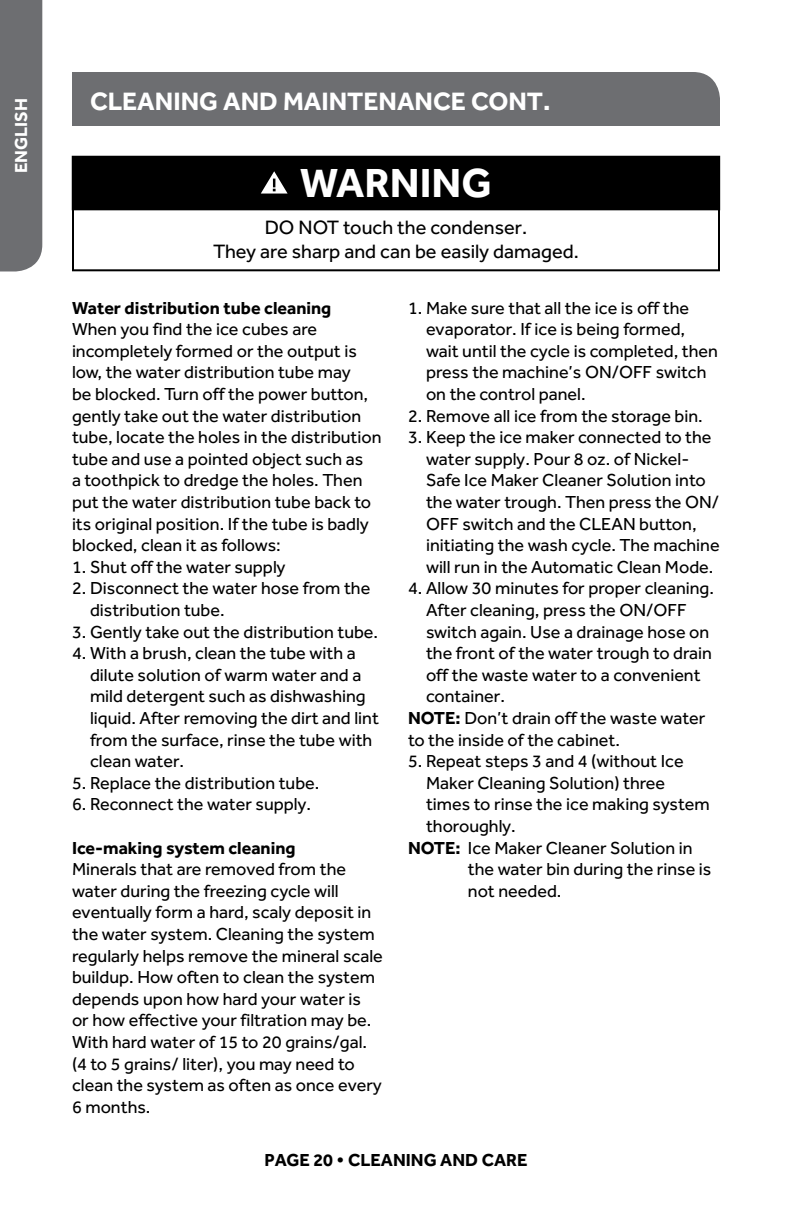
<style>
.page{position:relative;width:792px;height:1224px;background:#fff}
.page>*{position:absolute;margin:0;border:0;box-sizing:border-box;transform-origin:0 0}
.t1{font:700 42px "Effra";color:#fff}
.t2{font:700 26px "Effra";color:#fff}
.t3{font:20px/24px "Effra";color:#000;text-align:center}
.t4{font:18px/21.6px "Effra";color:#000}
.t5{font:700 18px "Effra";color:#000}
.t6{font:700 18px "Effra";color:#fff}
.s1{font-weight:700}
</style>
<div class="page">
<div style="left:72px;top:72px;width:648px;height:54px;background:#6d6e71"></div>
<div style="left:0;top:0;width:42px;height:271px;background:#6d6e71"></div>
<div style="left:72px;top:207px;width:648px;height:64px;border:2px solid #000"></div>
<div style="left:72px;top:156px;width:648px;height:54px;background:#000"></div>
<svg style="left:261px;top:171px;width:27px;height:23px"></svg>
<p class="t6" style="left:10px;top:173px;width:77px;rotate:-90deg">ENGLISH</p>
<h2 class="t2" style="left:90px;top:85px;width:462px">CLEANING AND MAINTENANCE cont.</h2>
<h1 class="t1" style="left:300px;top:158px;width:161px">WARNING</h1>
<p class="t3" style="left:213px;top:215px;width:367px">DO NOT touch the condenser.<br>They are sharp and can be easily damaged.</p>
<p class="t5" style="left:72px;top:297px;width:261px">Water distribution tube cleaning</p>
<p class="t4" style="left:72px;top:318px;width:311px">When you find the ice cubes are incompletely formed or the output is low, the water distribution tube may<br>be blocked. Turn off the power button, gently take out the water distribution tube, locate the holes in the distribution tube and use a pointed object such as<br>a toothpick to dredge the holes. Then put the water distribution tube back to its original position. If the tube is badly blocked, clean it as follows:</p>
<p class="t4" style="left:72px;top:556px;width:215px">1. Shut off the water supply</p>
<p class="t4" style="left:90px;top:577px;width:282px;text-indent:-18px">2. Disconnect the water hose from the distribution tube.</p>
<p class="t4" style="left:72px;top:621px;width:308px">3. Gently take out the distribution tube.</p>
<p class="t4" style="left:90px;top:642px;width:290px;text-indent:-18px">4. With a brush, clean the tube with a dilute solution of warm water and a mild detergent such as dishwashing liquid. After removing the dirt and lint from the surface, rinse the tube with clean water.</p>
<p class="t4" style="left:72px;top:772px;width:249px">5. Replace the distribution tube.</p>
<p class="t4" style="left:72px;top:793px;width:241px">6. Reconnect the water supply.</p>
<p class="t5" style="left:72px;top:837px;width:225px">Ice-making system cleaning</p>
<p class="t4" style="left:72px;top:858px;width:312px">Minerals that are removed from the water during the freezing cycle will eventually form a hard, scaly deposit in the water system. Cleaning the system regularly helps remove the mineral scale buildup. How often to clean the system depends upon how hard your water is<br>or how effective your filtration may be.<br>With hard water of 15 to 20 grains/gal. (4 to 5 grains/ liter), you may need to clean the system as often as once every 6 months.</p>
<p class="t4" style="left:426px;top:297px;width:294px;text-indent:-18px">1. Make sure that all the ice is off the evaporator. If ice is being formed, wait until the cycle is completed, then press the machine’s ON/OFF switch on the control panel.</p>
<p class="t4" style="left:408px;top:405px;width:296px">2. Remove all ice from the storage bin.</p>
<p class="t4" style="left:426px;top:426px;width:295px;text-indent:-18px">3. Keep the ice maker connected to the water supply. Pour 8 oz. of Nickel-Safe Ice Maker Cleaner Solution into the water trough. Then press the ON/ OFF switch and the CLEAN button, initiating the wash cycle. The machine will run in the Automatic Clean Mode.</p>
<p class="t4" style="left:426px;top:577px;width:290px;text-indent:-18px">4. Allow 30 minutes for proper cleaning.<br>After cleaning, press the ON/OFF switch again. Use a drainage hose on the front of the water trough to drain off the waste water to a convenient container.</p>
<p class="t5" style="left:408px;top:707px;width:13px">NOT</p>
<p class="t4" style="left:408px;top:707px;width:299px;text-indent:37px"><span class="s1">E:</span> Don’t drain off the waste water to the inside of the cabinet.</p>
<p class="t4" style="left:426px;top:750px;width:285px;text-indent:-18px">5. Repeat steps 3 and 4 (without Ice<br>Maker Cleaning Solution) three times to rinse the ice making system thoroughly.</p>
<p class="t5" style="left:408px;top:837px;width:13px">NOT</p>
<p class="t4" style="left:468px;top:837px;width:245px;text-indent:-23px"><span class="s1">E:</span> Ice Maker Cleaner Solution in the water bin during the rinse is not needed.</p>
<p class="t5" style="left:264px;top:1149px;width:265px">Page 20 • Cleaning and Care</p>
</div>
